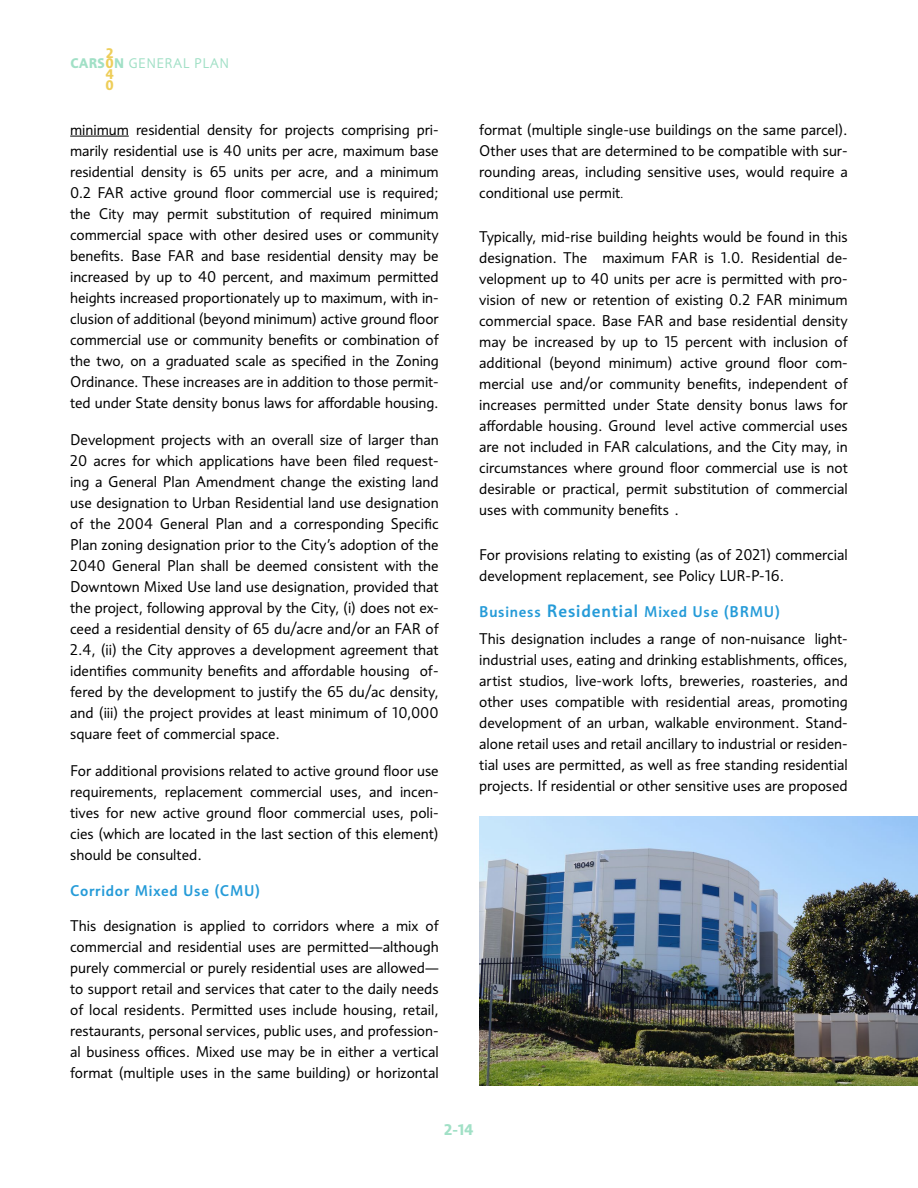
<style>
.page{position:relative;width:918px;height:1188px;background:#fff}
.page>*{position:absolute;margin:0;border:0;box-sizing:border-box;transform-origin:0 0}
.t1{font:15px/21px "Informa Pro";color:#000;text-align:justify}
.t2{font:500 15px "Informa Pro";letter-spacing:.05em;color:#259bd8}
.t3{font:700 15px "Informa Pro";color:#a1e0c6}
.t4{font:13.5px "Informa Pro";letter-spacing:.03em;color:#a1e0c6}
.t5{font:700 13.5px/21.5px "Informa Pro";color:#eece5a}
.s1{font-weight:700}
.s2{font-family:"Minion Pro";font-size:12px}
.s3{font-weight:500;color:#259bd8}
.s4{font-weight:500;font-size:17.25px;color:#259bd8}
</style>
<div class="page">
<img style="left:479px;top:816px;width:439px;height:269px">
<hr style="left:70px;top:136px;width:59px;height:1px;background:#000">
<p class="t5" style="left:105px;top:42px;width:10px">2<br>4</p>
<p class="t5" style="left:105px;top:75px;width:10px">0</p>
<p class="t4" style="left:70px;top:55px;width:160px"><span class="s1">CARS N</span> GENERAL PLAN</p>
<p class="t5" style="left:105px;top:53px;width:10px">0</p>
<p class="t1" style="left:70px;top:119px;width:370px">minimum residential density for projects comprising pri&shy;marily residential use is 40 units per acre, maximum base residential density is 65 units per acre, and a minimum 0.2 FAR active ground floor commercial use is required; the City may permit substitution of required minimum commercial space with other desired uses or community benefits. Base FAR and base residential density may be increased by up to 40 percent, and maximum permitted heights increased proportionately up to maximum, with in&shy;clusion of additional (beyond minimum) active ground floor commercial use or community benefits or combination of the two, on a graduated scale as specified in the Zoning Ordinance. These increases are in addition to those permit&shy;ted under State density bonus laws for affordable housing.</p>
<p class="t1" style="left:70px;top:429px;width:370px">Development projects with an overall size of larger than 20 acres for which applications have been filed request&shy;ing a General Plan Amendment change the existing land use designation to Urban Residential land use designation of the 2004 General Plan and a corresponding Specific Plan zoning designation prior to the City’s adoption of the 2040 General Plan shall be deemed consistent with the Downtown Mixed Use land use designation, provided that the project, following approval by the City, (i) does not ex&shy;ceed a residential density of 65 du/acre and/or an FAR of 2.4, (ii) the City approves a development agreement that identifies community benefits and affordable housing of&shy;fered by the development to justify the 65 du/ac density, and (iii) the project provides at least minimum of 10,000 square feet of commercial space.</p>
<p class="t1" style="left:70px;top:760px;width:370px">For additional provisions related to active ground floor use requirements, replacement commercial uses, and incen&shy;tives for new active ground floor commercial uses, poli&shy;cies (which are located in the last section of this element) should be consulted.</p>
<p class="t2" style="left:70px;top:881px;width:192px">Corridor Mixed Use (CMU)</p>
<p class="t1" style="left:70px;top:915px;width:370px">This designation is applied to corridors where a mix of commercial and residential uses are permitted—although purely commercial or purely residential uses are allowed— to support retail and services that cater to the daily needs of local residents. Permitted uses include housing, retail, restaurants, personal services, public uses, and profession&shy;al business offices. Mixed use may be in either a vertical format (multiple uses in the same building) or horizontal</p>
<p class="t1" style="left:479px;top:119px;width:370px">format (multiple single-use buildings on the same parcel).<br>Other uses that are determined to be compatible with sur&shy;rounding areas, including sensitive uses, would require a conditional use permit<span class="s2">.</span></p>
<p class="t1" style="left:479px;top:226px;width:370px">Typically, mid-rise building heights would be found in this designation. The maximum FAR is 1.0. Residential de&shy;velopment up to 40 units per acre is permitted with pro&shy;vision of new or retention of existing 0.2 FAR minimum commercial space. Base FAR and base residential density may be increased by up to 15 percent with inclusion of additional (beyond minimum) active ground floor com&shy;mercial use and/or community benefits, independent of increases permitted under State density bonus laws for affordable housing. Ground level active commercial uses are not included in FAR calculations, and the City may, in circumstances where ground floor commercial use is not desirable or practical, permit substitution of commercial uses with community benefits .</p>
<p class="t1" style="left:479px;top:544px;width:370px">For provisions relating to existing (as of 2021) commercial development replacement, see Policy LUR-P-16.</p>
<p class="t1" style="left:479px;top:597px;width:370px;line-height:27.8px"><span class="s3">Business</span> <span class="s4">Residential</span> <span class="s3">Mixed Use (BRMU)<br></span>This designation includes a range of non-nuisance light-</p>
<p class="t1" style="left:479px;top:650px;width:370px">industrial uses, eating and drinking establishments, offices, artist studios, live-work lofts, breweries, roasteries, and other uses compatible with residential areas, promoting development of an urban, walkable environment. Stand&shy;alone retail uses and retail ancillary to industrial or residen&shy;tial uses are permitted, as well as free standing residential projects. If residential or other sensitive uses are proposed</p>
<p class="t3" style="left:444px;top:1121px;width:31px">2-14</p>
</div>
